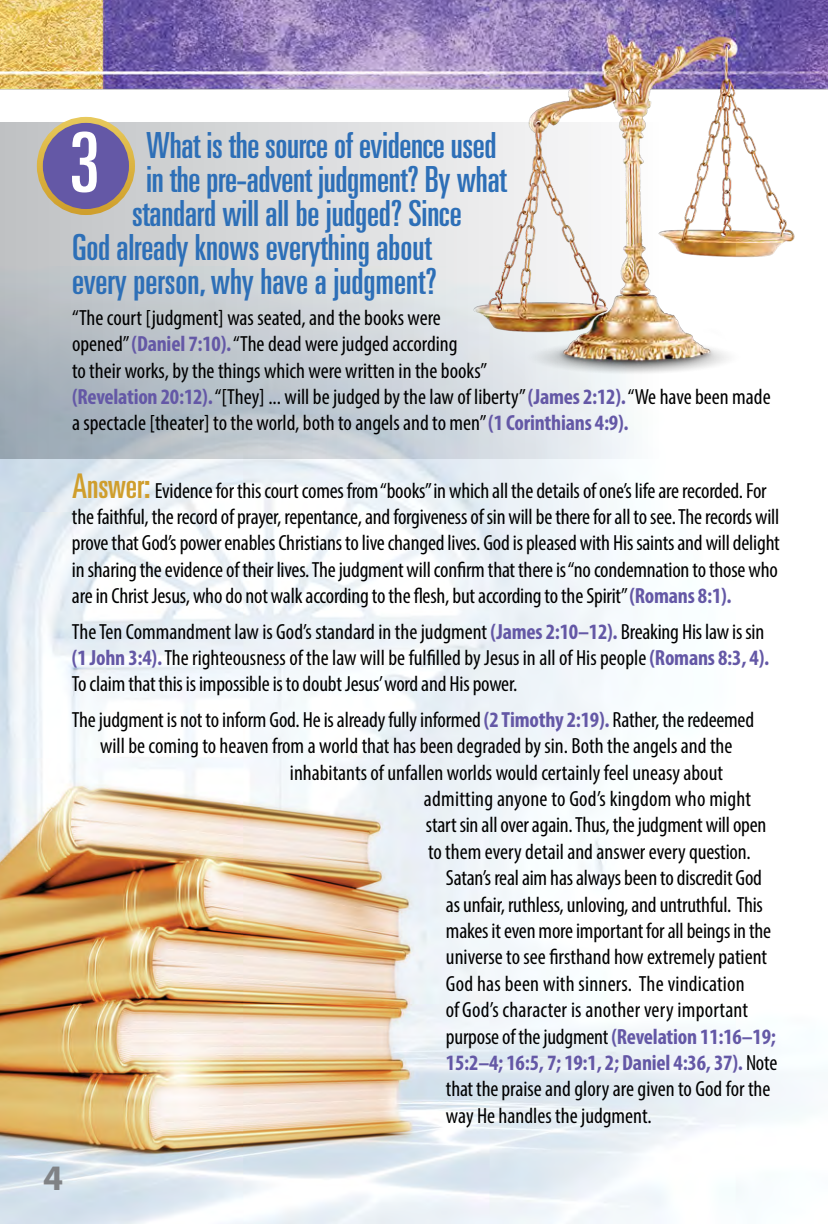
<style>
.page{position:relative;width:828px;height:1224px;background:#fff}
.page>*{position:absolute;margin:0;border:0;box-sizing:border-box;transform-origin:0 0}
.Question_Header{font:ultra-condensed 83px "Univers";color:#fff}
.Question_Header-2{font:ultra-condensed 36px "Univers";letter-spacing:-.005em;color:#2d6fb7}
.t1{font:700 36px "Myriad Pro";color:#808285}
.Answer_Copy{font:condensed 22px/26.4px "Myriad Pro";letter-spacing:-.01em;color:#000}
.Below_Question{font:condensed 22px/26.4px "Myriad Pro";color:#000}
.Answer_Copy-2{font:condensed 22px "Myriad Pro";letter-spacing:.01em;color:#000}
.Answer_Copy-3{font:700 condensed 22px "Myriad Pro";letter-spacing:-.01em;color:#6458a6}
.s1{font-weight:700;color:#6458a6}
.s2{font-family:"Univers";font-stretch:ultra-condensed;font-size:34px;color:#cf9e2d}
.s3{font-weight:400;color:#000}
</style>
<div class="page">
<img style="left:0;top:459px;width:820px;height:765px">
<svg style="left:0;top:414px;width:634px;height:45px;background:#c3ccd3"></svg>
<img style="left:0;top:0;width:828px;height:414px">
<div style="left:40px;top:120px;width:92px;height:92px;background:#6458a6;border-radius:50%"></div>
<div style="left:37px;top:117px;width:98px;height:98px;border:6px solid #fff;border-radius:50%"></div>
<p class="Question_Header" style="left:69px;top:115px;width:32px">3</p>
<p class="Question_Header-2" style="left:146px;top:125px;width:352px">What is the source of evidence used</p>
<p class="Question_Header-2" style="left:146px;top:159px;width:362px">in the pre-advent judgment? By what</p>
<p class="Question_Header-2" style="left:132px;top:193px;width:331px">standard will all be judged? Since</p>
<p class="Question_Header-2" style="left:72px;top:227px;width:361px">God already knows everything about</p>
<p class="Question_Header-2" style="left:72px;top:261px;width:366px">every person, why have a judgment?</p>
<p class="Below_Question" style="left:72px;top:304px;width:700px">“The court [judgment] was seated, and the books were<br>opened” <span class="s1">(Daniel 7:10).</span> “The dead were judged according<br>to their works, by the things which were written in the books”<br><span class="s1">(Revelation 20:12).</span> “[They] ... will be judged by the law of liberty” <span class="s1">(James 2:12).</span> “We have been made a spectacle [theater] to the world, both to angels and to men” <span class="s1">(1 Corinthians 4:9).</span></p>
<p class="Answer_Copy" style="left:72px;top:477px;width:709px"><span class="s2">Answer:</span> Evidence for this court comes from “books” in which all the details of one’s life are recorded. For the faithful, the record of prayer, repentance, and forgiveness of sin will be there for all to see. The records will prove that God’s power enables Christians to live changed lives. God is pleased with His saints and will delight in sharing the evidence of their lives. The judgment will confirm that there is “no condemnation to those who are in Christ Jesus, who do not walk according to the flesh, but according to the Spirit” <span class="s1">(Romans 8:1).</span></p>
<p class="Answer_Copy" style="left:72px;top:618px;width:699px">The Ten Commandment law is God’s standard in the judgment <span class="s1">(James 2:10–12).</span> Breaking His law is sin <span class="s1">(1 John 3:4).</span> The righteousness of the law will be fulfilled by Jesus in all of His people <span class="s1">(Romans 8:3, 4).<br></span>To claim that this is impossible is to doubt Jesus’ word and His power.</p>
<p class="Answer_Copy" style="left:72px;top:706px;width:684px">The judgment is not to inform God. He is already fully informed <span class="s1">(2 Timothy 2:19).</span> Rather, the redeemed</p>
<p class="Answer_Copy" style="left:100px;top:732px;width:634px">will be coming to heaven from a world that has been degraded by sin. Both the angels and the</p>
<p class="Answer_Copy" style="left:290px;top:759px;width:435px">inhabitants of unfallen worlds would certainly feel uneasy about</p>
<p class="Answer_Copy-2" style="left:424px;top:785px;width:329px">admitting anyone to God’s kingdom who might</p>
<p class="Answer_Copy" style="left:426px;top:812px;width:342px">start sin all over again. Thus, the judgment will open</p>
<p class="Answer_Copy" style="left:428px;top:838px;width:324px">to them every detail and answer every question.</p>
<p class="Answer_Copy" style="left:446px;top:864px;width:318px">Satan’s real aim has always been to discredit God</p>
<p class="Answer_Copy" style="left:446px;top:891px;width:318px">as unfair, ruthless, unloving, and untruthful. This</p>
<p class="Answer_Copy" style="left:446px;top:917px;width:327px">makes it even more important for all beings in the</p>
<p class="Answer_Copy" style="left:446px;top:944px;width:323px">universe to see firsthand how extremely patient</p>
<p class="Answer_Copy-2" style="left:446px;top:970px;width:300px">God has been with sinners. The vindication</p>
<p class="Answer_Copy-2" style="left:446px;top:997px;width:304px">of God’s character is another very important</p>
<p class="Answer_Copy" style="left:446px;top:1023px;width:331px">purpose of the judgment <span class="s1">(Revelation 11:16–19;</span></p>
<p class="Answer_Copy-3" style="left:446px;top:1049px;width:333px">15:2–4; 16:5, 7; 19:1, 2; Daniel 4:36, 37). <span class="s3">Note</span></p>
<p class="Answer_Copy" style="left:446px;top:1076px;width:326px">that the praise and glory are given to God for the</p>
<p class="Answer_Copy" style="left:446px;top:1102px;width:207px">way He handles the judgment.</p>
<p class="t1" style="left:43px;top:1155px;width:21px">4</p>
</div>
